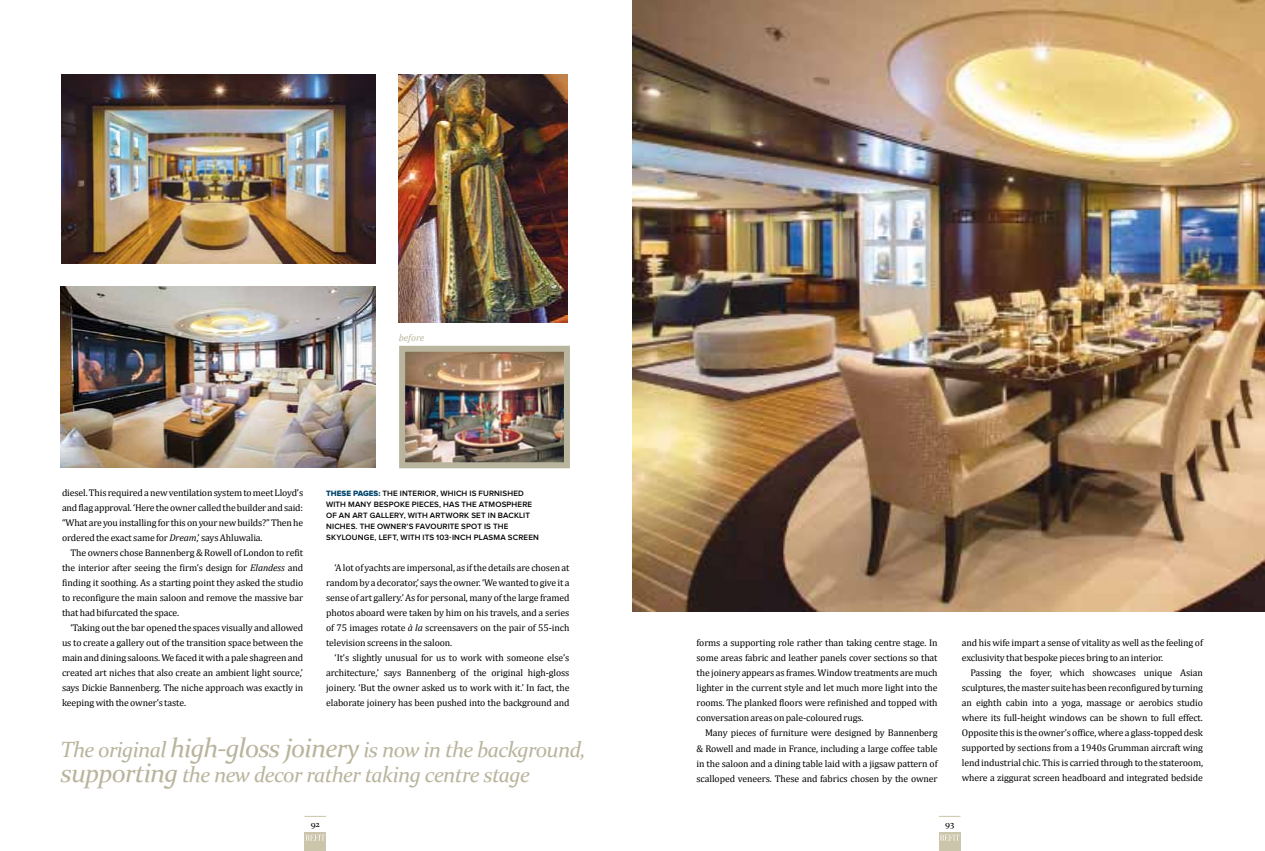
<style>
.page{position:relative;width:1265px;height:851px;background:#fff}
.page>*{position:absolute;margin:0;border:0;box-sizing:border-box;transform-origin:0 0}
.t1{font:italic 22px/25px "Constantia";letter-spacing:-.03em;color:#b9b49d}
.t2{font:9.8px/15px "Cambria";letter-spacing:-.01em;color:#000;text-align:justify}
.t3{font:italic 9.8px "Cambria";color:#b9b49d}
.t4{font:9px "Constantia";color:#000}
.t5{font:600 8px "Proxima Nova";letter-spacing:.02em;color:#000}
.t6{font:8px "Proxima Nova Extrabld";color:#00436a}
.s1{font-style:italic}
.s2{font-size:27px}
.s3{font-family:"Proxima Nova Extrabld";font-weight:400;color:#00436a}
</style>
<div class="page">
<div style="left:304px;top:832px;width:22px;height:18px;background:#cbc6ab"></div>
<div style="left:938px;top:832px;width:22px;height:18px;background:#cbc6ab"></div>
<svg style="left:306px;top:834px;width:19px;height:6px"></svg>
<svg style="left:940px;top:834px;width:19px;height:6px"></svg>
<img style="left:406px;top:353px;width:157px;height:108px">
<div style="left:399px;top:346px;width:171px;height:122px;border:6px solid #b9b49d"></div>
<img style="left:632px;top:0;width:632px;height:611px">
<img style="left:61px;top:74px;width:314px;height:190px">
<img style="left:399px;top:74px;width:168px;height:249px">
<img style="left:60px;top:286px;width:315px;height:181px">
<p class="t3" style="left:399px;top:331px;width:27px">before</p>
<p class="t2" style="left:62px;top:485px;width:243px">diesel. This required a new ventilation system to meet Lloyd’s and flag approval. ‘Here the owner called the builder and said: “What are you installing for this on your new builds?” Then he ordered the exact same for <span class="s1">Dream</span>,’ says Ahluwalia.</p>
<p class="t2" style="left:62px;top:545px;width:243px;text-indent:9px">The owners chose Bannenberg &amp; Rowell of London to refit the interior after seeing the firm’s design for <span class="s1">Elandess</span> and finding it soothing. As a starting point they asked the studio to reconfigure the main saloon and remove the massive bar that had bifurcated the space.</p>
<p class="t2" style="left:62px;top:620px;width:243px;text-indent:9px">‘Taking out the bar opened the spaces visually and allowed us to create a gallery out of the transition space between the main and dining saloons. We faced it with a pale shagreen and created art niches that also create an ambient light source,’ says Dickie Bannenberg. The niche approach was exactly in keeping with the owner’s taste.</p>
<h1 class="t1" style="left:60px;top:735px;width:527px">The original <span class="s2">high-gloss joinery</span> is now in the background, <span class="s2">supporting</span> the new decor rather taking centre stage</h1>
<p class="t6" style="left:326px;top:489px;width:11px">THESE</p>
<p class="t6" style="left:353px;top:489px;width:6px">PAGES</p>
<p class="t5" style="left:378px;top:489px;width:10px"><span class="s3">:</span> THE</p>
<p class="t5" style="left:400px;top:489px;width:8px">INTE</p>
<p class="t5" style="left:417px;top:489px;width:92px">RIOR, WHICH IS FURNISHED</p>
<p class="t5" style="left:326px;top:500px;width:29px">WITH MANY</p>
<p class="t5" style="left:373px;top:500px;width:27px">BESPOKE</p>
<p class="t5" style="left:412px;top:500px;width:13px">PIECES</p>
<p class="t5" style="left:439px;top:500px;width:11px">, HAS</p>
<p class="t5" style="left:461px;top:500px;width:6px">THE</p>
<p class="t5" style="left:479px;top:500px;width:7px">ATMOS</p>
<p class="t5" style="left:506px;top:500px;width:26px">PHERE</p>
<p class="t5" style="left:326px;top:511px;width:55px">OF AN ART GALLE</p>
<p class="t5" style="left:394px;top:511px;width:83px">RY, WITH ARTWORK SET</p>
<p class="t5" style="left:487px;top:511px;width:22px">IN BACKL</p>
<p class="t5" style="left:523px;top:511px;width:8px">IT</p>
<p class="t5" style="left:326px;top:522px;width:15px">NICHES</p>
<p class="t5" style="left:355px;top:522px;width:71px">. THE OWNE R’S FAVO</p>
<p class="t5" style="left:436px;top:522px;width:63px">URITE SPOT IS THE</p>
<p class="t5" style="left:326px;top:533px;width:7px">SKYLO</p>
<p class="t5" style="left:352px;top:533px;width:109px">UNGE, LEFT, WITH ITS 103-INCH</p>
<p class="t5" style="left:473px;top:533px;width:12px">PLASMA</p>
<p class="t5" style="left:508px;top:533px;width:22px">SCREEN</p>
<p class="t2" style="left:326px;top:560px;width:245px;text-indent:9px">‘A lot of yachts are impersonal, as if the details are chosen at random by a decorator,’ says the owner. ‘We wanted to give it a sense of art gallery.’ As for personal, many of the large framed photos aboard were taken by him on his travels, and a series of 75 images rotate <span class="s1">à la</span> screensavers on the pair of 55-inch television screens in the saloon.</p>
<p class="t2" style="left:326px;top:650px;width:245px;text-indent:9px">‘It’s slightly unusual for us to work with someone else’s architecture,’ says Bannenberg of the original high-gloss joinery. ‘But the owner asked us to work with it.’ In fact, the elaborate joinery has been pushed into the background and</p>
<p class="t2" style="left:696px;top:635px;width:243px">forms a supporting role rather than taking centre stage. In some areas fabric and leather panels cover sections so that the joinery appears as frames. Window treatments are much lighter in the current style and let much more light into the rooms. The planked floors were refinished and topped with conversation areas on pale-coloured rugs.</p>
<p class="t2" style="left:696px;top:725px;width:242px;text-indent:9px">Many pieces of furniture were designed by Bannenberg &amp; Rowell and made in France, including a large coffee table in the saloon and a dining table laid with a jigsaw pattern of scalloped veneers. These and fabrics chosen by the owner</p>
<p class="t2" style="left:961px;top:635px;width:243px">and his wife impart a sense of vitality as well as the feeling of exclusivity that bespoke pieces bring to an interior.</p>
<p class="t2" style="left:961px;top:665px;width:243px;text-indent:9px">Passing the foyer, which showcases unique Asian sculptures, the master suite has been reconfigured by turning an eighth cabin into a yoga, massage or aerobics studio where its full-height windows can be shown to full effect.<br>Opposite this is the owner’s office, where a glass-topped desk supported by sections from a 1940s Grumman aircraft wing lend industrial chic. This is carried through to the stateroom, where a ziggurat screen headboard and integrated bedside</p>
<p class="t4" style="left:311px;top:817px;width:11px">92</p>
<p class="t4" style="left:945px;top:817px;width:10px">93</p>
</div>
